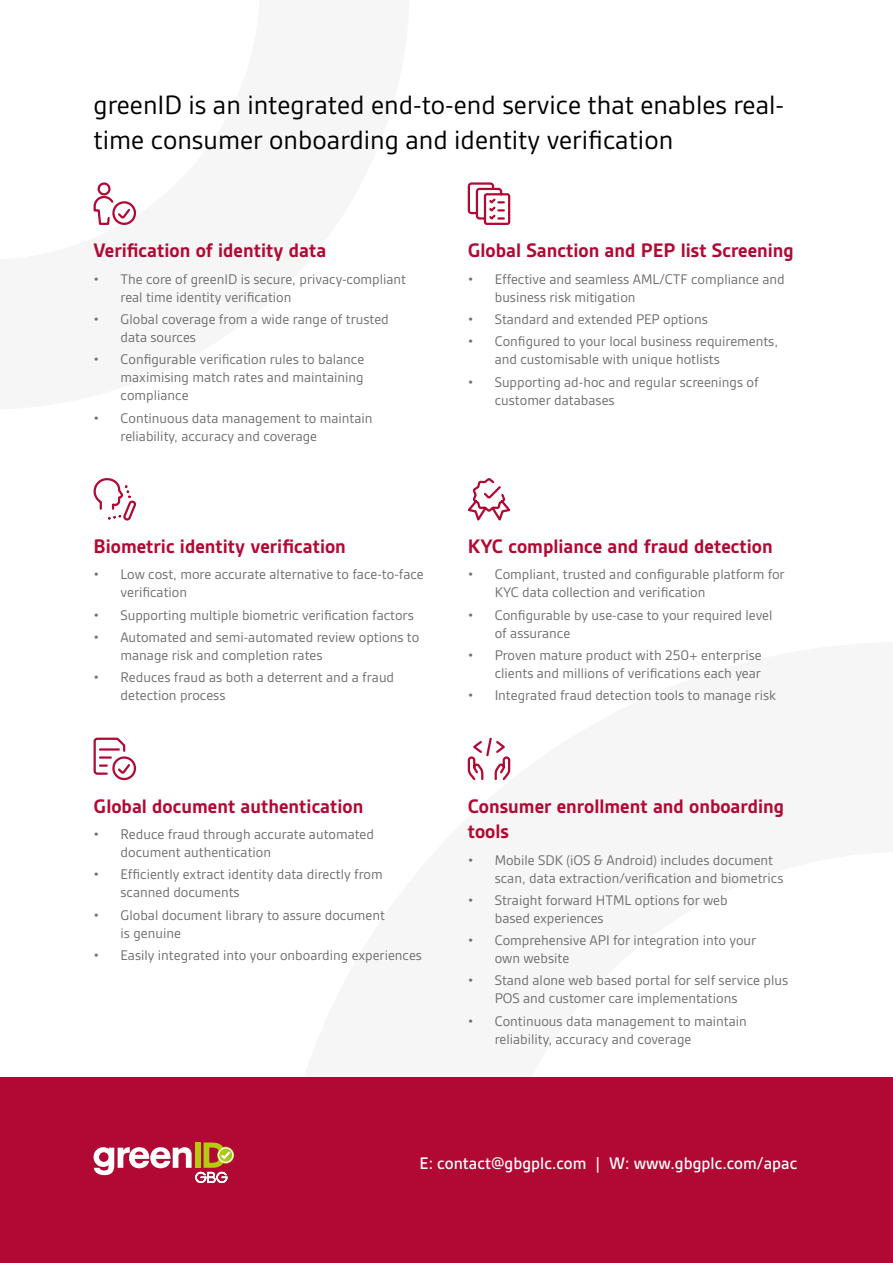
<style>
.page{position:relative;width:893px;height:1263px;background:#fff}
.page>*{position:absolute;margin:0;border:0;box-sizing:border-box;transform-origin:0 0}
.H3_black{font:28.5px/34.5px "Gesta";color:#000}
.H4_red{font:700 21px/25.5px "Gesta";color:#b10933}
.Intro_white{font:500 18px "Gesta";color:#fff}
.t1{font:15px/18px "Gesta";color:#706f6f}
</style>
<div class="page">
<div style="left:0;top:1077px;width:893px;height:186px;background:#b10933"></div>
<svg style="left:93px;top:182px;width:44px;height:43px"></svg>
<svg style="left:93px;top:478px;width:43px;height:43px"></svg>
<svg style="left:93px;top:737px;width:44px;height:44px"></svg>
<svg style="left:467px;top:737px;width:44px;height:44px"></svg>
<svg style="left:467px;top:478px;width:44px;height:43px"></svg>
<svg style="left:467px;top:182px;width:44px;height:43px"></svg>
<svg style="left:94px;top:1142px;width:139px;height:41px"></svg>
<p class="H3_black" style="left:94px;top:88px;width:692px">greenID is an integrated end-to-end service that enables real&shy;time consumer onboarding and identity verification</p>
<p class="H4_red" style="left:94px;top:238px;width:234px">Verification of identity data</p>
<p class="t1" style="left:121px;top:270px;width:287px;text-indent:-27px">• The core of greenID is secure, privacy-compliant real time identity verification</p>
<p class="t1" style="left:121px;top:310px;width:270px;text-indent:-27px">• Global coverage from a wide range of trusted data sources</p>
<p class="t1" style="left:121px;top:350px;width:245px;text-align:justify;text-indent:-27px">• Configurable verification rules to balance maximising match rates and maintaining compliance</p>
<p class="t1" style="left:121px;top:409px;width:254px;text-indent:-27px">• Continuous data management to maintain reliability, accuracy and coverage</p>
<p class="H4_red" style="left:94px;top:533px;width:254px">Biometric identity verification</p>
<p class="t1" style="left:121px;top:565px;width:305px;text-indent:-27px">• Low cost, more accurate alternative to face-to-face verification</p>
<p class="t1" style="left:94px;top:606px;width:322px">• Supporting multiple biometric verification factors</p>
<p class="t1" style="left:121px;top:628px;width:300px;text-indent:-27px">• Automated and semi-automated review options to manage risk and completion rates</p>
<p class="t1" style="left:121px;top:668px;width:275px;text-indent:-27px">• Reduces fraud as both a deterrent and a fraud detection process</p>
<p class="H4_red" style="left:94px;top:793px;width:271px">Global document authentication</p>
<p class="t1" style="left:121px;top:825px;width:255px;text-indent:-27px">• Reduce fraud through accurate automated document authentication</p>
<p class="t1" style="left:121px;top:865px;width:264px;text-indent:-27px">• Efficiently extract identity data directly from scanned documents</p>
<p class="t1" style="left:121px;top:905px;width:266px;text-indent:-27px">• Global document library to assure document is genuine</p>
<p class="t1" style="left:94px;top:946px;width:330px">• Easily integrated into your onboarding experiences</p>
<p class="H4_red" style="left:468px;top:238px;width:328px">Global Sanction and PEP list Screening</p>
<p class="t1" style="left:495px;top:270px;width:292px;text-indent:-27px">• Effective and seamless AML/CTF compliance and business risk mitigation</p>
<p class="t1" style="left:468px;top:310px;width:242px">• Standard and extended PEP options</p>
<p class="t1" style="left:495px;top:332px;width:285px;text-indent:-27px">• Configured to your local business requirements, and customisable with unique hotlists</p>
<p class="t1" style="left:495px;top:373px;width:265px;text-indent:-27px">• Supporting ad-hoc and regular screenings of customer databases</p>
<p class="H4_red" style="left:468px;top:533px;width:306px">KYC compliance and fraud detection</p>
<p class="t1" style="left:495px;top:565px;width:291px;text-indent:-27px">• Compliant, trusted and configurable platform for<br>KYC data collection and verification</p>
<p class="t1" style="left:495px;top:606px;width:279px;text-indent:-27px">• Configurable by use-case to your required level of assurance</p>
<p class="t1" style="left:468px;top:646px;width:295px;text-align:right">• Proven mature product with 250+ enterprise clients and millions of verifications each year</p>
<p class="t1" style="left:468px;top:686px;width:310px">• Integrated fraud detection tools to manage risk</p>
<p class="H4_red" style="left:468px;top:793px;width:318px">Consumer enrollment and onboarding tools</p>
<p class="t1" style="left:495px;top:850px;width:290px;text-indent:-27px">• Mobile SDK (iOS &amp; Android) includes document scan, data extraction/verification and biometrics</p>
<p class="t1" style="left:495px;top:891px;width:234px;text-indent:-27px">• Straight forward HTML options for web based experiences</p>
<p class="t1" style="left:495px;top:931px;width:263px;text-indent:-27px">• Comprehensive API for integration into your own website</p>
<p class="t1" style="left:495px;top:971px;width:295px;text-indent:-27px">• Stand alone web based portal for self service plus<br>POS and customer care implementations</p>
<p class="t1" style="left:495px;top:1011px;width:254px;text-indent:-27px">• Continuous data management to maintain reliability, accuracy and coverage</p>
<p class="Intro_white" style="left:420px;top:1153px;width:379px">E: contact@gbgplc.com | W: www.gbgplc.com/apac</p>
</div>
